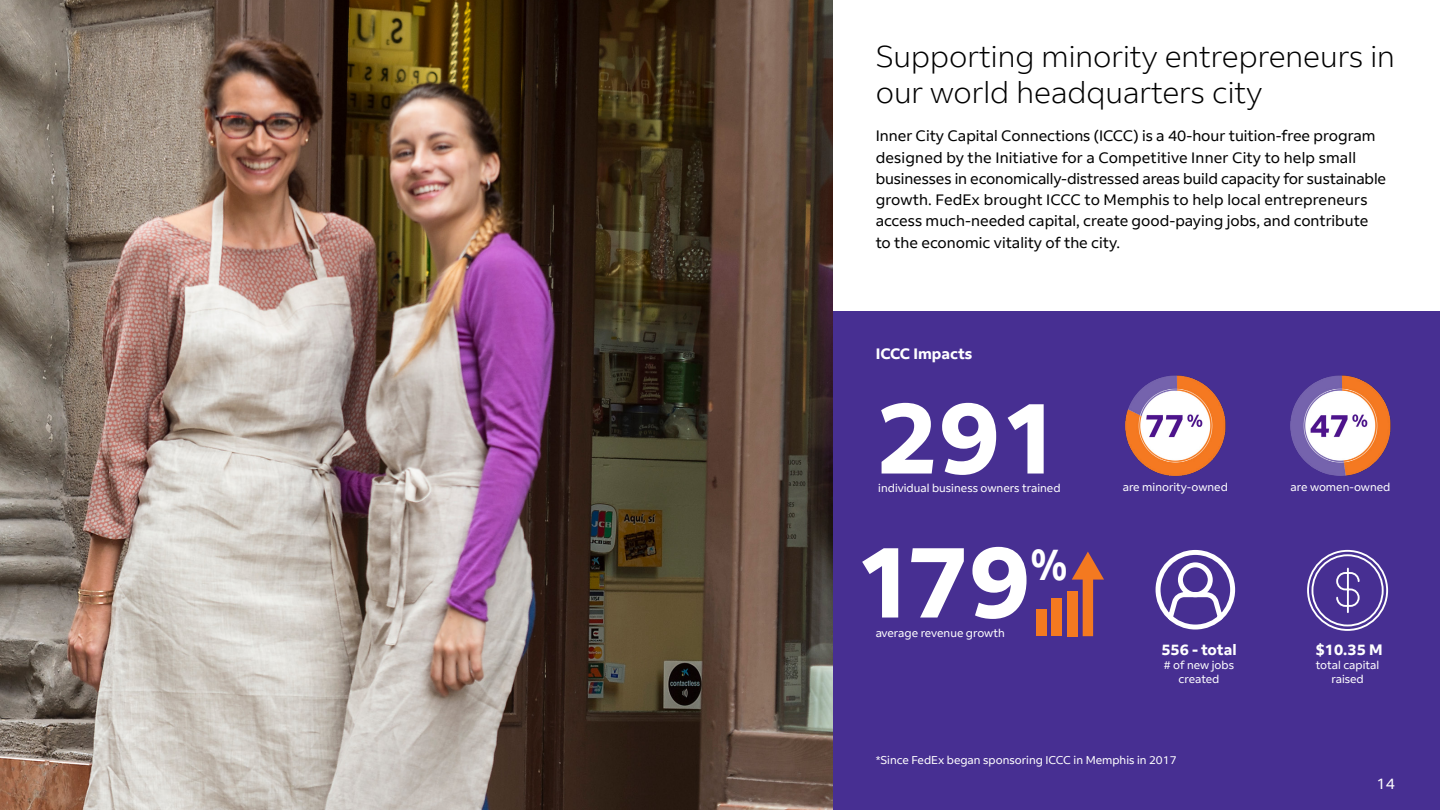
<style>
.page{position:relative;width:1440px;height:810px;background:#fff}
.page>*{position:absolute;margin:0;border:0;box-sizing:border-box;transform-origin:0 0}
.t1{font:700 101.25px "Fed Ex Sans";color:#fff}
.t2{font:700 44px "Fed Ex Sans";color:#fff;scale:.91 1}
.t3{font:300 30px/36px "Fed Ex Sans";color:#000}
.t4{font:15px/21.2px "Fed Ex Sans";color:#000}
.t5{font:700 15px "Fed Ex Sans";color:#fff}
.t6{font:15px "Fed Ex Sans";color:#fff}
.t7{font:11.25px/13.8px "Fed Ex Sans";color:#fff;text-align:center}
</style>
<div class="page">
<div style="left:767px;top:311px;width:673px;height:499px;background:#472f92"></div>
<img style="left:0;top:0;width:832px;height:810px">
<img style="left:1125px;top:375px;width:101px;height:101px">
<img style="left:1290px;top:375px;width:101px;height:101px">
<div style="left:1036px;top:609px;width:10px;height:27px;background:#f47920"></div>
<div style="left:1067px;top:591px;width:11px;height:45px;background:#f47920"></div>
<svg style="left:1072px;top:552px;width:32px;height:84px"></svg>
<div style="left:1052px;top:599px;width:10px;height:37px;background:#f47920"></div>
<svg style="left:1156px;top:550px;width:79px;height:80px"></svg>
<svg style="left:1307px;top:550px;width:81px;height:81px"></svg>
<h3 class="t3" style="left:876px;top:39px;width:521px">Supporting minority entrepreneurs in our world headquarters city</h3>
<p class="t4" style="left:876px;top:126px;width:512px">Inner City Capital Connections (ICCC) is a 40-hour tuition-free program designed by the Initiative for a Competitive Inner City to help small businesses in economically-distressed areas build capacity for sustainable growth. FedEx brought ICCC to Memphis to help local entrepreneurs access much-needed capital, create good-paying jobs, and contribute to the economic vitality of the city.</p>
<p class="t5" style="left:876px;top:345px;width:98px">ICCC Impacts</p>
<h1 class="t1" style="left:877px;top:379px;width:187px">291</h1>
<p class="t7" style="left:878px;top:481px;width:184px">individual business owners trained</p>
<p class="t7" style="left:1123px;top:481px;width:107px">are minority-owned</p>
<p class="t7" style="left:1291px;top:481px;width:101px">are women-owned</p>
<h1 class="t1" style="left:855px;top:523px;width:177px">179</h1>
<h2 class="t2" style="left:1031px;top:539px;width:42px">%</h2>
<p class="t7" style="left:876px;top:626px;width:131px">average revenue growth</p>
<p class="t5" style="left:1161px;top:641px;width:77px">556 - total</p>
<p class="t7" style="left:1164px;top:658px;width:72px"># of new jobs created</p>
<p class="t7" style="left:876px;top:754px;width:302px">*Since FedEx began sponsoring ICCC in Memphis in 2017</p>
<p class="t5" style="left:1316px;top:641px;width:68px">$10.35 M</p>
<p class="t7" style="left:1316px;top:658px;width:65px">total capital raised</p>
<p class="t6" style="left:1377px;top:775px;width:20px">14</p>
</div>
